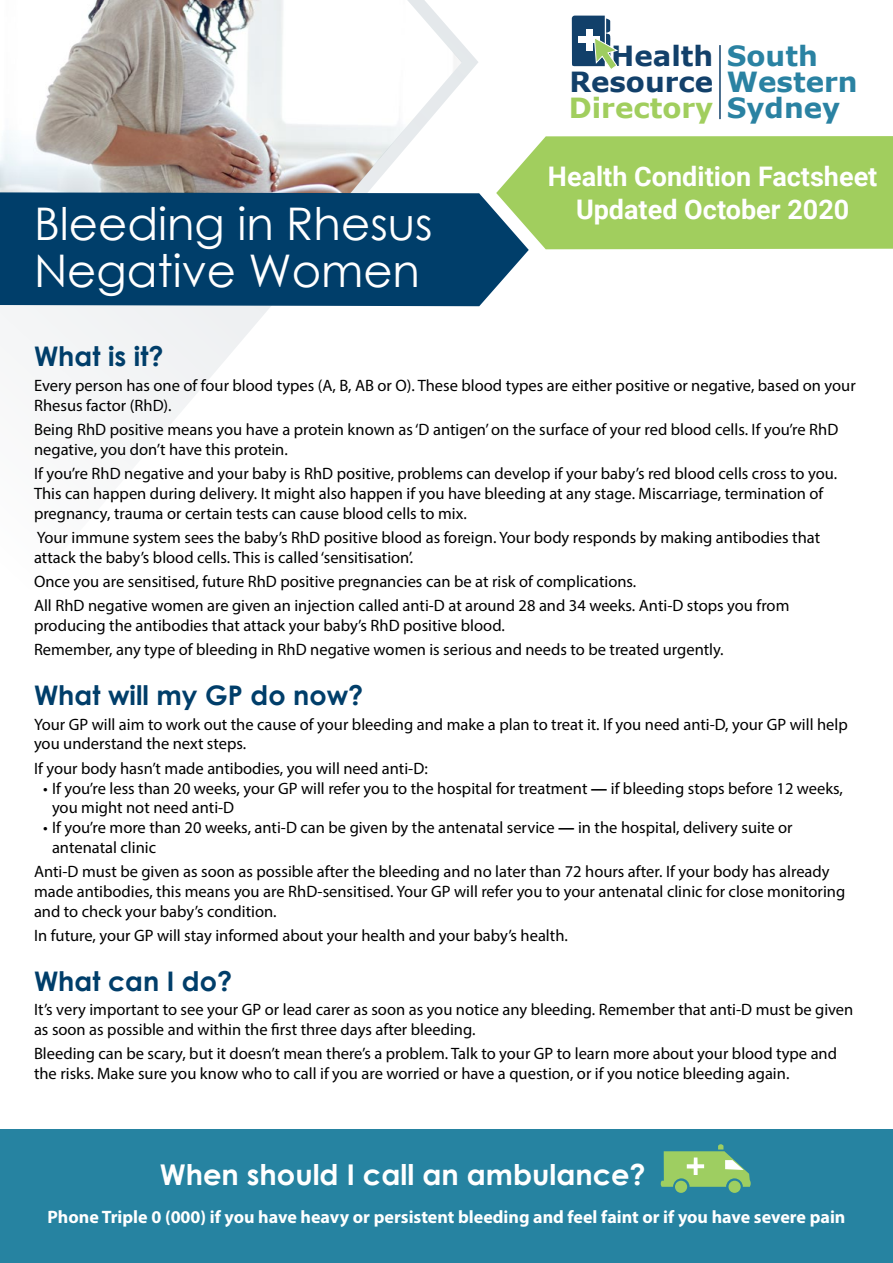
<style>
.page{position:relative;width:893px;height:1263px;background:#fff}
.page>*{position:absolute;margin:0;border:0;box-sizing:border-box;transform-origin:0 0}
.t1{font:45px/46.5px "Century Gothic";color:#fff}
.t2{font:700 28.65px "Century Gothic";color:#fff}
.t3{font:700 27.75px/26.2px "Verdana";color:#2a82a2}
.t4{font:700 27.75px/26.2px "Verdana";color:#12406a;text-align:right}
.t5{font:700 27.75px "Verdana";color:#a1ce5e}
.t6{font:700 27px/32.4px "Roboto";color:#fff;text-align:center}
.t7{font:700 27px "Century Gothic";color:#003e6a}
.t8{font:700 18px "Myriad Pro";color:#fff}
.t9{font:16.5px/19.8px "Myriad Pro";color:#000}
.s1{font-weight:700}
</style>
<div class="page">
<svg style="left:0;top:0;width:479px;height:450px"></svg>
<svg style="left:572px;top:16px;width:44px;height:53px"></svg>
<hr style="left:719px;top:45px;width:2px;height:74px;background:#12406a">
<div style="left:0;top:192px;width:529px;height:114px;background:#003e6a"></div>
<svg style="left:496px;top:136px;width:397px;height:113px;background:#a3ce66"></svg>
<div style="left:0;top:1129px;width:893px;height:134px;background:#2683a1"></div>
<div style="left:728px;top:1181px;width:13px;height:12px;background:#9ece61;border-radius:50%"></div>
<div style="left:675px;top:1181px;width:12px;height:12px;background:#9ece61;border-radius:50%"></div>
<svg style="left:661px;top:1144px;width:90px;height:43px"></svg>
<h1 class="t1" style="left:34px;top:200px;width:400px">Bleeding in Rhesus<br>Negative Women</h1>
<h3 class="t4" style="left:569px;top:42px;width:145px">Health<br>Resource</h3>
<h3 class="t5" style="left:569px;top:89px;width:146px">Directory</h3>
<h3 class="t3" style="left:727px;top:42px;width:132px">South<br>Western<br>Sydney</h3>
<h3 class="t6" style="left:548px;top:159px;width:331px">Health Condition Factsheet<br>Updated October 2020</h3>
<h3 class="t7" style="left:34px;top:336px;width:131px">What is it?</h3>
<p class="t9" style="left:34px;top:375px;width:823px">Every person has one of four blood types (A, B, AB or O). These blood types are either positive or negative, based on your<br>Rhesus factor (RhD).</p>
<p class="t9" style="left:34px;top:419px;width:806px">Being RhD positive means you have a protein known as ‘D antigen’ on the surface of your red blood cells. If you’re RhD negative, you don’t have this protein.</p>
<p class="t9" style="left:34px;top:463px;width:805px">If you’re RhD negative and your baby is RhD positive, problems can develop if your baby’s red blood cells cross to you.<br>This can happen during delivery. It might also happen if you have bleeding at any stage. Miscarriage, termination of pregnancy, trauma or certain tests can cause blood cells to mix.</p>
<p class="t9" style="left:34px;top:527px;width:788px">Your immune system sees the baby’s RhD positive blood as foreign. Your body responds by making antibodies that attack the baby’s blood cells. This is called ‘sensitisation’.</p>
<p class="t9" style="left:34px;top:569px;width:757px;line-height:24.3px">Once you are sensitised, future RhD positive pregnancies can be at risk of complications.<br>All RhD negative women are given an injection called anti-D at around 28 and 34 weeks. Anti-D stops you from</p>
<p class="t9" style="left:34px;top:613px;width:691px;line-height:24.3px">producing the antibodies that attack your baby’s RhD positive blood.<br>Remember, any type of bleeding in RhD negative women is serious and needs to be treated urgently.</p>
<h3 class="t7" style="left:34px;top:675px;width:331px">What will my GP do now?</h3>
<p class="t9" style="left:34px;top:714px;width:815px">Your GP will aim to work out the cause of your bleeding and make a plan to treat it. If you need anti-D, your GP will help you understand the next steps.</p>
<p class="t9" style="left:34px;top:758px;width:395px">If your body hasn’t made antibodies, you will need anti-D:</p>
<p class="t9" style="left:52px;top:778px;width:792px;text-indent:-9px">• If you’re less than 20 weeks, your GP will refer you to the hospital for treatment <span class="s1">—</span> if bleeding stops before 12 weeks, you might not need anti-D</p>
<p class="t9" style="left:52px;top:817px;width:742px;text-indent:-9px">• If you’re more than 20 weeks, anti-D can be given by the antenatal service <span class="s1">—</span> in the hospital, delivery suite or antenatal clinic</p>
<p class="t9" style="left:34px;top:861px;width:813px">Anti-D must be given as soon as possible after the bleeding and no later than 72 hours after. If your body has already made antibodies, this means you are RhD-sensitised. Your GP will refer you to your antenatal clinic for close monitoring and to check your baby’s condition.</p>
<p class="t9" style="left:34px;top:925px;width:535px">In future, your GP will stay informed about your health and your baby’s health.</p>
<h3 class="t7" style="left:34px;top:961px;width:200px">What can I do?</h3>
<p class="t9" style="left:34px;top:1000px;width:821px">It’s very important to see your GP or lead carer as soon as you notice any bleeding. Remember that anti-D must be given as soon as possible and within the first three days after bleeding.</p>
<p class="t9" style="left:34px;top:1044px;width:805px">Bleeding can be scary, but it doesn’t mean there’s a problem. Talk to your GP to learn more about your blood type and the risks. Make sure you know who to call if you are worried or have a question, or if you notice bleeding again.</p>
<h2 class="t2" style="left:160px;top:1152px;width:488px">When should I call an ambulance?</h2>
<p class="t8" style="left:47px;top:1205px;width:799px">Phone Triple 0 (000) if you have heavy or persistent bleeding and feel faint or if you have severe pain</p>
</div>
